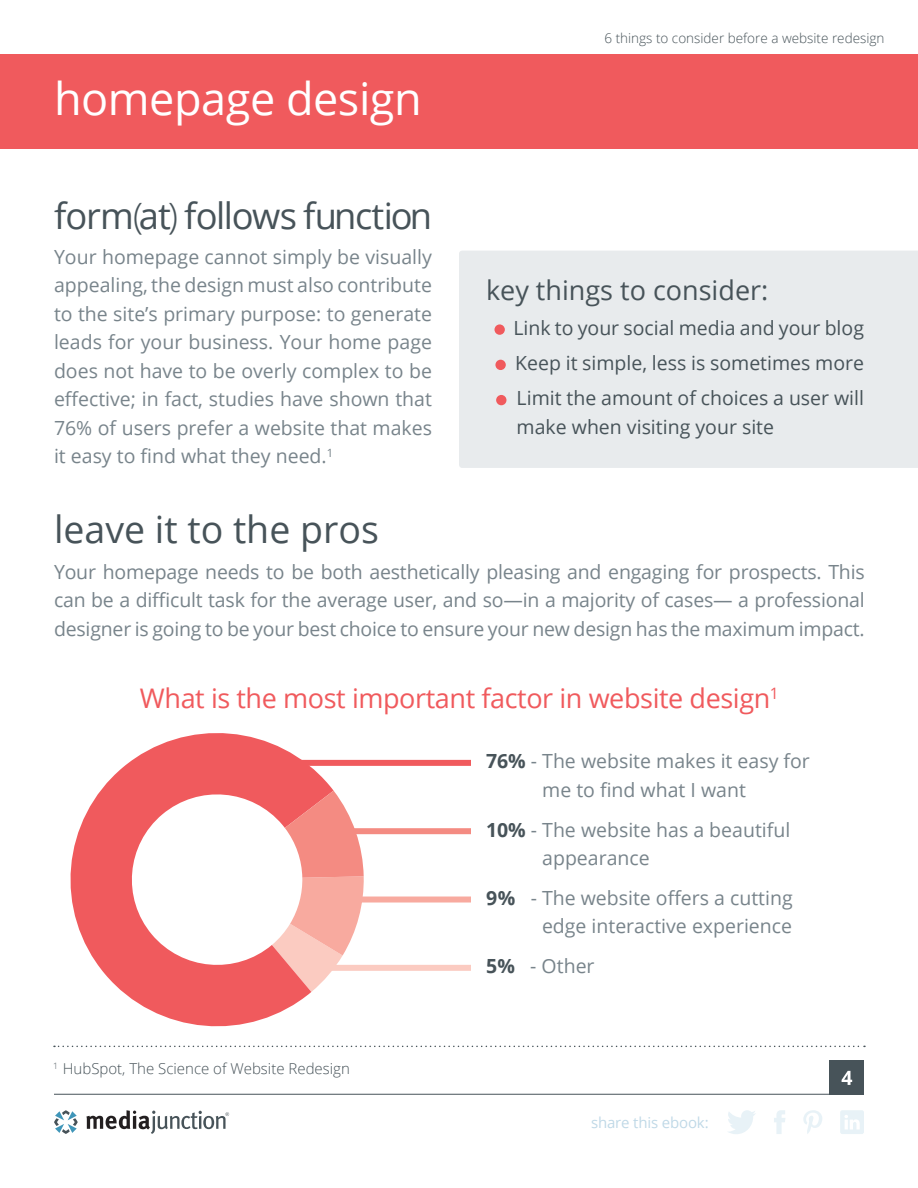
<style>
.page{position:relative;width:918px;height:1188px;background:#fff}
.page>*{position:absolute;margin:0;border:0;box-sizing:border-box;transform-origin:0 0}
.t1{font:45px "Open Sans";letter-spacing:-.01em;color:#fff}
.Single{font:37.5px "Open Sans";color:#475359}
._2_Column_Body_Copy{font:36.3px "Open Sans";letter-spacing:-.04em;color:#475359}
.Paragraph_Style_1{font:27px "Open Sans";letter-spacing:-.015em;color:#f05a5d}
._2_Column_Body_Copy-2{font:27px "Open Sans";color:#475359}
.Single-2{font:19.5px/28.5px "Open Sans";color:#78848b;text-align:center}
._2_Column_Body_Copy-3{font:19.5px/28.5px "Open Sans";color:#78848b;text-align:justify}
._2_Column_Body_Copy-4{font:19.5px/28.5px "Open Sans";color:#475359}
.t2{font:300 15px "Open Sans";color:#475359}
.t3{font:15px "Open Sans";letter-spacing:-.01em;color:#c0d9e7}
.t4{font:300 13.5px "Open Sans";color:#475359}
.s1{font-weight:300}
.s2{font-weight:700;color:#475359}
</style>
<div class="page">
<div style="left:0;top:54px;width:918px;height:94px;background:#f05a5d"></div>
<hr style="left:54px;top:1094px;width:810px;height:1px;background:#475359">
<svg style="left:728px;top:1110px;width:28px;height:24px"></svg>
<svg style="left:774px;top:1110px;width:11px;height:24px"></svg>
<svg style="left:803px;top:1110px;width:19px;height:24px"></svg>
<svg style="left:840px;top:1110px;width:24px;height:24px"></svg>
<svg style="left:86px;top:1110px;width:143px;height:24px"></svg>
<svg style="left:54px;top:1110px;width:24px;height:24px"></svg>
<div style="left:459px;top:251px;width:459px;height:217px;background:#e8ebed"></div>
<div style="left:495px;top:324px;width:10px;height:11px;background:#f05a5d;border-radius:50%"></div>
<div style="left:495px;top:360px;width:11px;height:10px;background:#f05a5d;border-radius:50%"></div>
<div style="left:496px;top:395px;width:10px;height:10px;background:#f05a5d;border-radius:50%"></div>
<svg style="left:54px;top:1046px;width:811px;height:1px"></svg>
<svg style="left:70px;top:733px;width:264px;height:294px"></svg>
<svg style="left:272px;top:791px;width:92px;height:201px"></svg>
<div style="left:282px;top:760px;width:189px;height:6px;background:#f05a5d"></div>
<div style="left:306px;top:828px;width:165px;height:6px;background:#f48b82"></div>
<div style="left:306px;top:897px;width:165px;height:6px;background:#f8aa9f"></div>
<div style="left:306px;top:965px;width:165px;height:6px;background:#fbcbc1"></div>
<div style="left:830px;top:1061px;width:34px;height:34px;background:#475359"></div>
<svg style="left:842px;top:1071px;width:10px;height:14px"></svg>
<p class="t1" style="left:54px;top:68px;width:369px">homepage design</p>
<p class="_2_Column_Body_Copy" style="left:54px;top:191px;width:380px">form<span class="s1">(</span>at<span class="s1">)</span> follows function</p>
<p class="_2_Column_Body_Copy-3" style="left:54px;top:242px;width:380px">Your homepage cannot simply be visually appealing, the design must also contribute to the site’s primary purpose: to generate leads for your business. Your home page does not have to be overly complex to be effective; in fact, studies have shown that 76% of users prefer a website that makes it easy to find what they need.<sup>1</sup></p>
<p class="t4" style="left:604px;top:28px;width:282px">6 things to consider before a website redesign</p>
<p class="_2_Column_Body_Copy-2" style="left:486px;top:271px;width:284px">key things to consider:</p>
<p class="_2_Column_Body_Copy-4" style="left:513px;top:313px;width:352px">Link to your social media and your blog</p>
<p class="_2_Column_Body_Copy-4" style="left:515px;top:348px;width:350px">Keep it simple, less is sometimes more</p>
<p class="_2_Column_Body_Copy-4" style="left:517px;top:383px;width:349px">Limit the amount of choices a user will make when visiting your site</p>
<p class="Single" style="left:54px;top:504px;width:326px">leave it to the pros</p>
<p class="Single-2" style="left:54px;top:557px;width:812px;text-align:justify">Your homepage needs to be both aesthetically pleasing and engaging for prospects. This can be a difficult task for the average user, and so—in a majority of cases— a professional designer is going to be your best choice to ensure your new design has the maximum impact.</p>
<p class="Paragraph_Style_1" style="left:140px;top:680px;width:640px">What is the most important factor in website design<sup>1</sup></p>
<p class="t2" style="left:53px;top:1059px;width:298px"><sup>1</sup> HubSpot, The Science of Website Redesign</p>
<p class="Single-2" style="left:486px;top:747px;width:325px"><span class="s2">76%</span> - The website makes it easy for me to find what I want</p>
<p class="Single-2" style="left:542px;top:815px;width:250px;text-align:left;text-indent:-56px"><span class="s2">10%</span> - The website has a beautiful appearance</p>
<p class="Single-2" style="left:486px;top:883px;width:308px;text-align:right"><span class="s2">9%</span> - The website offers a cutting edge interactive experience</p>
<p class="Single-2" style="left:486px;top:951px;width:110px"><span class="s2">5%</span> - Other</p>
<p class="t3" style="left:591px;top:1112px;width:119px">share this ebook:</p>
</div>
